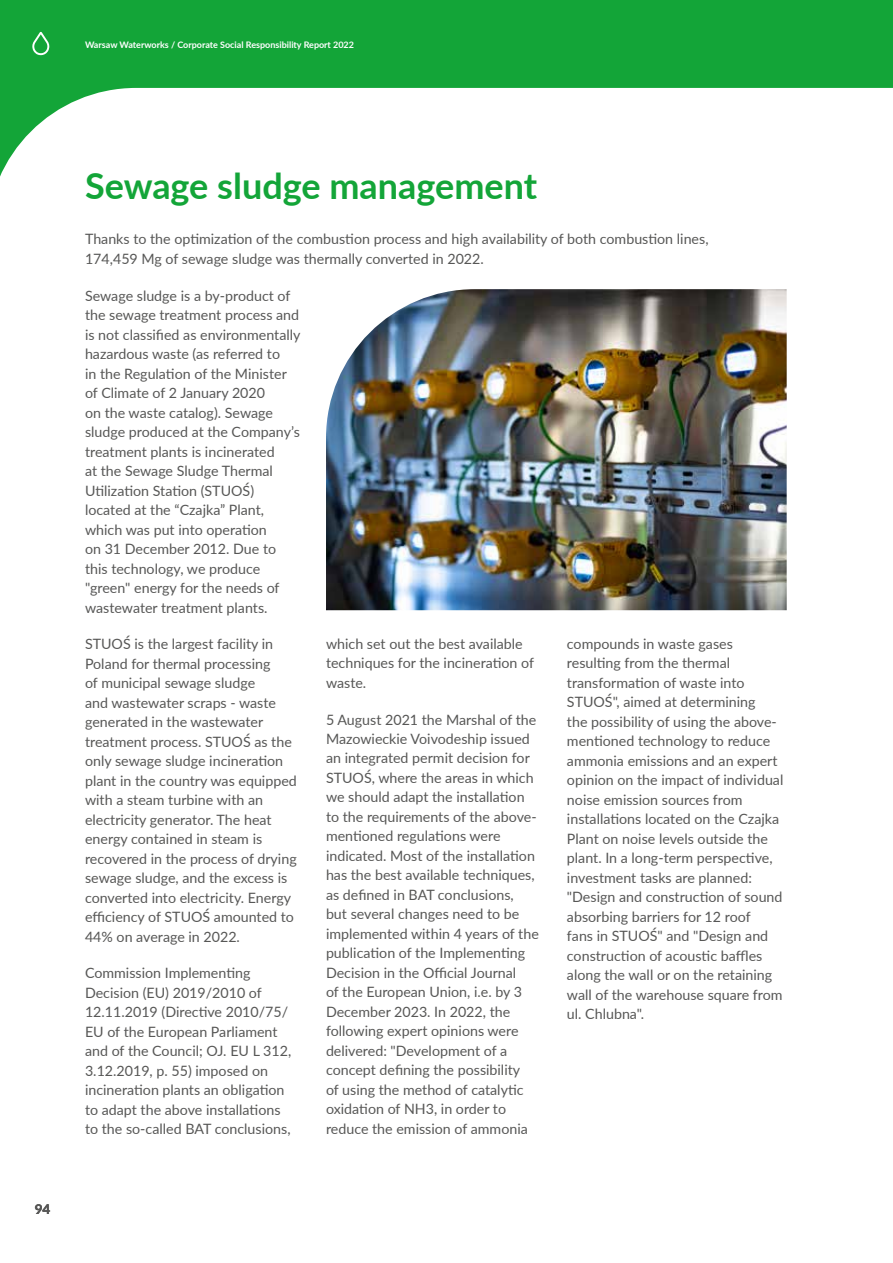
<style>
.page{position:relative;width:893px;height:1263px;background:#fff}
.page>*{position:absolute;margin:0;border:0;box-sizing:border-box;transform-origin:0 0}
.t1{font:700 36px "Lato";color:#13a538}
.t2{font:14.25px/19.5px "Lato";color:#575756}
.t3{font:700 13.5px "Lato";color:#575756}
.t4{font:700 9px "Lato";color:#fff}
</style>
<div class="page">
<div style="left:0;top:0;width:893px;height:106px;background:#13a538"></div>
<svg style="left:0;top:88px;width:893px;height:523px"></svg>
<svg style="left:32px;top:32px;width:18px;height:23px"></svg>
<img style="left:326px;top:289px;width:461px;height:321px">
<p class="t4" style="left:85px;top:38px;width:271px">Warsaw Waterworks / Corporate Social Responsibility Report 2022</p>
<p class="t3" style="left:35px;top:1199px;width:17px">94</p>
<h1 class="t1" style="left:85px;top:159px;width:454px">Sewage sludge management</h1>
<p class="t2" style="left:85px;top:229px;width:625px">Thanks to the optimization of the combustion process and high availability of both combustion lines,<br>174,459 Mg of sewage sludge was thermally converted in 2022.</p>
<p class="t2" style="left:85px;top:285px;width:217px">Sewage sludge is a by-product of the sewage treatment process and is not classified as environmentally hazardous waste (as referred to<br>in the Regulation of the Minister of Climate of 2 January 2020<br>on the waste catalog). Sewage sludge produced at the Company’s treatment plants is incinerated<br>at the Sewage Sludge Thermal<br>Utilization Station (STUOŚ) located at the “Czajka” Plant, which was put into operation<br>on 31 December 2012. Due to this technology, we produce "green" energy for the needs of wastewater treatment plants.</p>
<p class="t2" style="left:85px;top:633px;width:213px">STUOŚ is the largest facility in<br>Poland for thermal processing<br>of municipal sewage sludge<br>and wastewater scraps - waste generated in the wastewater treatment process. STUOŚ as the only sewage sludge incineration plant in the country was equipped with a steam turbine with an electricity generator. The heat energy contained in steam is recovered in the process of drying sewage sludge, and the excess is converted into electricity. Energy efficiency of STUOŚ amounted to<br>44% on average in 2022.</p>
<p class="t2" style="left:85px;top:962px;width:208px">Commission Implementing<br>Decision (EU) 2019/2010 of<br>12.11.2019 (Directive 2010/75/<br>EU of the European Parliament and of the Council; OJ. EU L 312,<br>3.12.2019, p. 55) imposed on incineration plants an obligation to adapt the above installations to the so-called BAT conclusions,</p>
<p class="t2" style="left:567px;top:633px;width:218px">compounds in waste gases resulting from the thermal transformation of waste into<br>STUOŚ", aimed at determining<br>the possibility of using the above&shy;mentioned technology to reduce ammonia emissions and an expert opinion on the impact of individual noise emission sources from installations located on the Czajka<br>Plant on noise levels outside the plant. In a long-term perspective, investment tasks are planned: "Design and construction of sound absorbing barriers for 12 roof<br>fans in STUOŚ" and "Design and construction of acoustic baffles along the wall or on the retaining wall of the warehouse square from ul. Chlubna".</p>
<p class="t2" style="left:326px;top:633px;width:210px">which set out the best available techniques for the incineration of waste.</p>
<p class="t2" style="left:326px;top:709px;width:214px">5 August 2021 the Marshal of the<br>Mazowieckie Voivodeship issued an integrated permit decision for<br>STUOŚ, where the areas in which we should adapt the installation to the requirements of the above&shy;mentioned regulations were indicated. Most of the installation has the best available techniques, as defined in BAT conclusions,<br>but several changes need to be implemented within 4 years of the publication of the Implementing<br>Decision in the Official Journal<br>of the European Union, i.e. by 3<br>December 2023. In 2022, the following expert opinions were delivered: "Development of a concept defining the possibility<br>of using the method of catalytic oxidation of NH3, in order to reduce the emission of ammonia</p>
</div>
